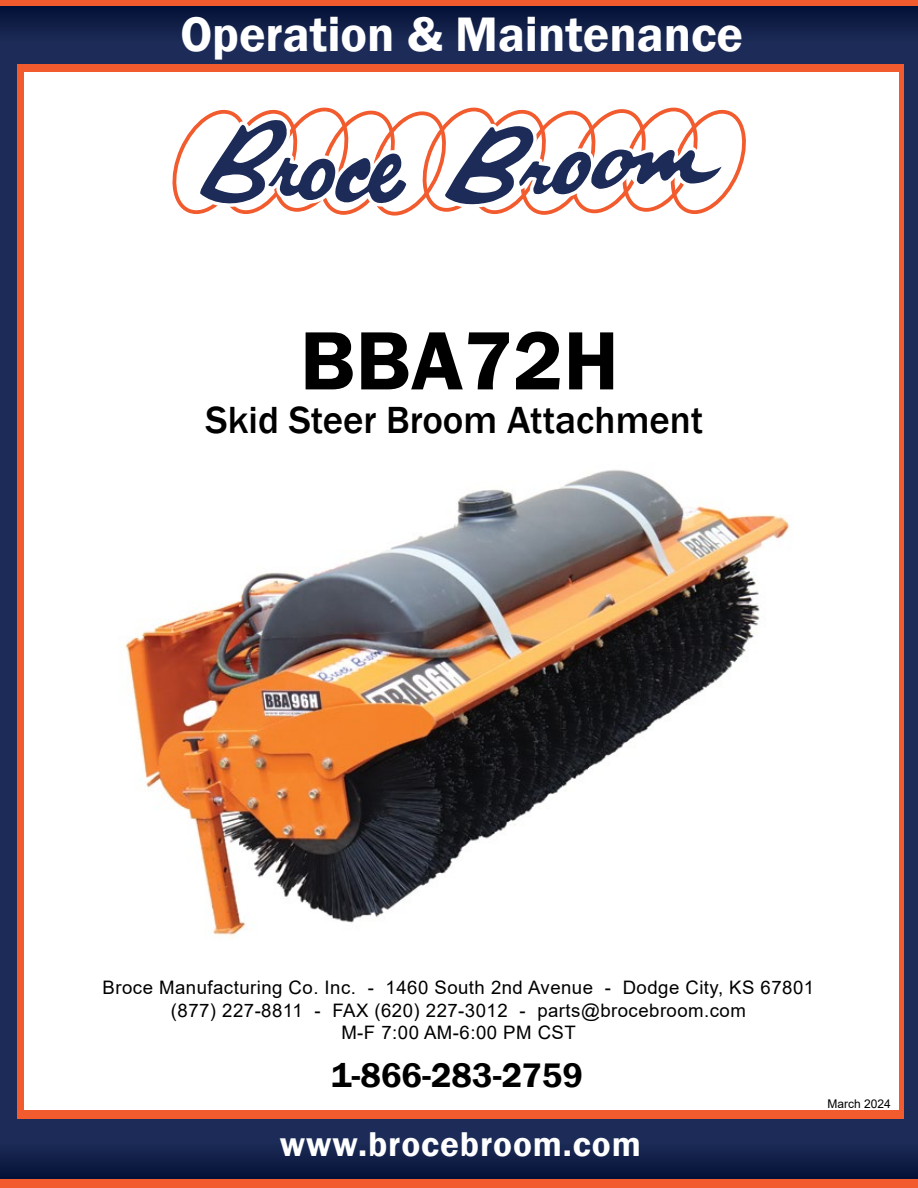
<style>
.page{position:relative;width:918px;height:1188px;background:#fff}
.page>*{position:absolute;margin:0;border:0;box-sizing:border-box;transform-origin:0 0}
.t1{font:600 85.5px "Franklin Gothic";color:#000}
.t2{font:600 49.8px "Franklin Gothic";color:#fff}
.t3{font:500 38.85px "Franklin Gothic";color:#000}
.t4{font:600 35.4px "Franklin Gothic";letter-spacing:.025em;color:#fff}
.t5{font:600 35.1px "Franklin Gothic";color:#000}
.t6{font:18.6px/22.4px "Arial";letter-spacing:.025em;color:#000;text-align:center}
.t7{font:12px "Arial";color:#000}
</style>
<div class="page">
<div style="left:0;top:0;width:918px;height:71px;background:#f15b2d"></div>
<div style="left:0;top:6px;width:918px;height:57px;background:linear-gradient(to bottom,#07143b,#22325f)"></div>
<div style="left:0;top:1111px;width:918px;height:77px;background:#f15b2d"></div>
<div style="left:0;top:1119px;width:918px;height:59px;background:linear-gradient(to bottom,#22315f,#08163c)"></div>
<svg style="left:900px;top:67px;width:5px;height:1052px;background:#c65135"></svg>
<div style="left:905px;top:57px;width:13px;height:1071px;background:#1c2b57"></div>
<div style="left:0;top:70px;width:24px;height:1047px;background:#f15b2d"></div>
<div style="left:0;top:63px;width:16px;height:1065px;background:#1c2b57"></div>
<svg style="left:172px;top:107px;width:574px;height:109px"></svg>
<img style="left:124px;top:470px;width:666px;height:466px">
<h2 class="t2" style="left:180px;top:4px;width:564px">Operation &amp; Maintenance</h2>
<h1 class="t1" style="left:300px;top:308px;width:320px">BBA72H</h1>
<h3 class="t3" style="left:206px;top:396px;width:499px">Skid Steer Broom Attachment</h3>
<p class="t6" style="left:103px;top:977px;width:713px">Broce Manufacturing Co. Inc. - 1460 South 2nd Avenue - Dodge City, KS 67801 (877) 227-8811 - FAX (620) 227-3012 - parts@brocebroom.com<br>M-F 7:00 AM-6:00 PM CST</p>
<h3 class="t5" style="left:331px;top:1053px;width:254px">1-866-283-2759</h3>
<h3 class="t4" style="left:280px;top:1123px;width:363px">www.brocebroom.com</h3>
<p class="t7" style="left:828px;top:1095px;width:65px">March 2024</p>
</div>
